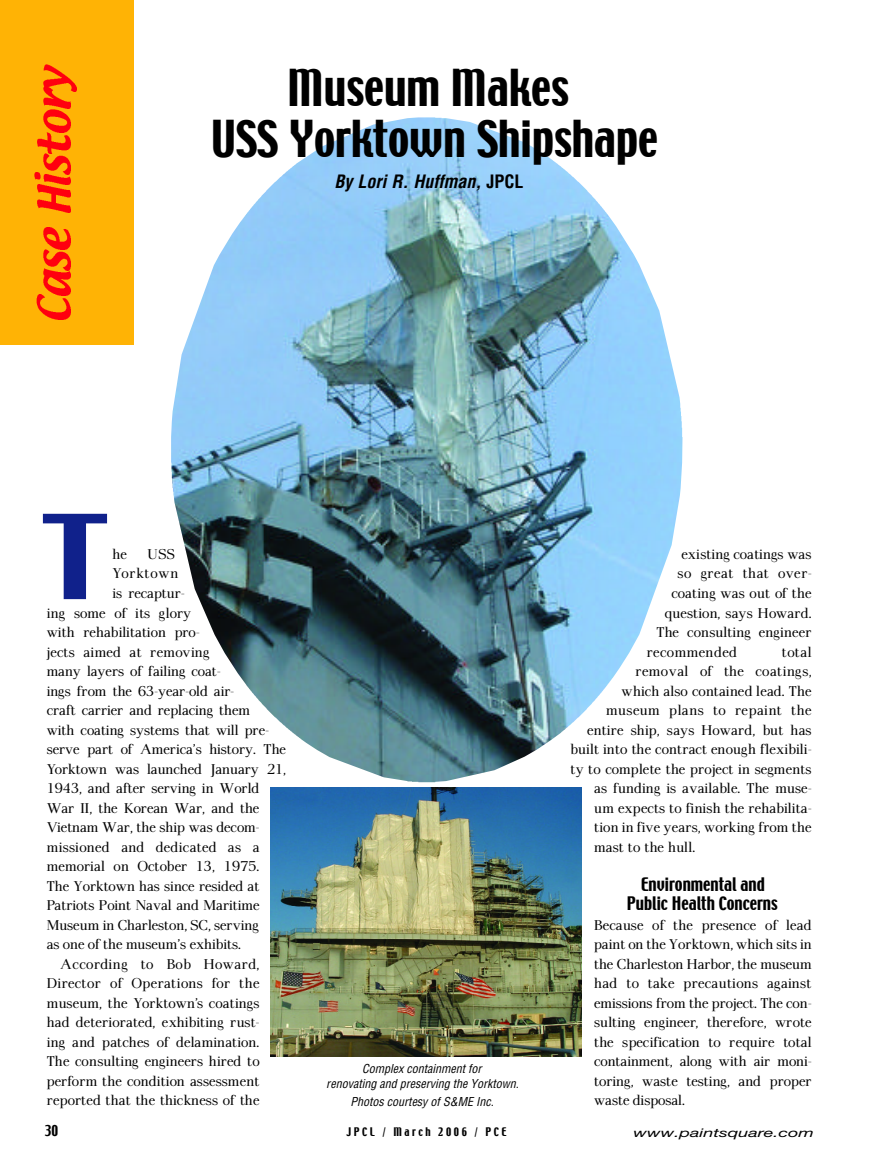
<style>
.page{position:relative;width:878px;height:1175px;background:#fff}
.page>*{position:absolute;margin:0;border:0;box-sizing:border-box;transform-origin:0 0}
.t1{font:103.5px "Techno";color:#10218b;scale:1.3 1}
.t2{font:45px/51px "Techno";color:#000;text-align:center}
.t3{font:italic 700 condensed 18px "Helvetica";color:#000}
.t4{font:16.5px/19.5px "Techno";color:#000;text-align:center}
.t5{font:14.7px/19.5px "Pax";color:#000;text-align:justify}
.t6{font:14.7px "Pax";letter-spacing:.02em;color:#000}
.t7{font:14.7px "Pax";letter-spacing:.025em;color:#000}
.t8{font:14.7px "Pax";letter-spacing:.03em;color:#000}
.t9{font:14.7px "Pax";letter-spacing:.035em;color:#000}
.t10{font:14.7px "Pax";letter-spacing:.045em;color:#000}
.t11{font:13.5px "Techno";color:#000}
.t12{font:italic condensed 12px/15px "Helvetica";color:#000;text-align:center}
.t13{font:italic 12px "Helvetica Neue";color:#000;scale:1.5 1}
.t14{font:10.5px "Techno";letter-spacing:.245em;color:#000}
.s1{font-style:normal}
</style>
<div class="page">
<div style="left:0;top:0;width:134px;height:345px;background:#ffb305"></div>
<img style="left:36px;top:294px;width:34px;height:26px">
<img style="left:41px;top:227px;width:29px;height:68px">
<img style="left:34px;top:172px;width:36px;height:40px">
<img style="left:41px;top:153px;width:29px;height:21px">
<img style="left:37px;top:133px;width:33px;height:20px">
<img style="left:43px;top:91px;width:27px;height:42px">
<img style="left:43px;top:64px;width:33px;height:27px">
<img style="left:271px;top:787px;width:310px;height:269px">
<img style="left:171px;top:117px;width:511px;height:665px">
<h2 class="t2" style="left:211px;top:64px;width:449px">Museum Makes<br>USS Yorktown Shipshape</h2>
<p class="t3" style="left:334px;top:174px;width:190px">By Lori R. Huffman, <span class="s1">JPCL</span></p>
<h1 class="t1" style="left:43px;top:495px;width:51px">T</h1>
<p class="t5" style="left:112px;top:545px;width:16px">he</p>
<p class="t5" style="left:148px;top:545px;width:29px">USS</p>
<p class="t5" style="left:112px;top:565px;width:67px">Yo r k t o w n</p>
<p class="t5" style="left:112px;top:584px;width:74px">is recaptur-</p>
<p class="t5" style="left:47px;top:604px;width:146px">ing some of its glory</p>
<p class="t5" style="left:47px;top:623px;width:154px">with rehabilitation pro-</p>
<p class="t6" style="left:47px;top:645px;width:164px">jects aimed at removing</p>
<p class="t5" style="left:47px;top:662px;width:175px">many layers of failing coat-</p>
<p class="t5" style="left:47px;top:682px;width:189px">ings from the 63-year-old air-</p>
<p class="t5" style="left:47px;top:701px;width:205px">craft carrier and replacing them</p>
<p class="t5" style="left:47px;top:721px;width:224px">with coating systems that will pre-</p>
<p class="t5" style="left:47px;top:740px;width:241px">serve part of America’s history. The</p>
<p class="t5" style="left:47px;top:760px;width:241px">Yorktown was launched January 21,</p>
<p class="t5" style="left:47px;top:779px;width:214px">1943, and after serving in World</p>
<p class="t5" style="left:47px;top:799px;width:214px">War II, the Korean War, and the</p>
<p class="t5" style="left:47px;top:818px;width:214px">Vietnam War, the ship was decom-</p>
<p class="t6" style="left:47px;top:840px;width:214px">missioned and dedicated as a</p>
<p class="t5" style="left:47px;top:857px;width:214px">memorial on October 13, 1975.</p>
<p class="t5" style="left:47px;top:877px;width:214px">The Yorktown has since resided at</p>
<p class="t5" style="left:47px;top:896px;width:214px">Patriots Point Naval and Maritime</p>
<p class="t5" style="left:47px;top:916px;width:214px">Museum in Charleston, SC, serving</p>
<p class="t5" style="left:47px;top:935px;width:195px">as one of the museum’s exhibits.</p>
<p class="t9" style="left:60px;top:957px;width:200px">According to Bob Howard,</p>
<p class="t7" style="left:47px;top:976px;width:214px">Director of Operations for the</p>
<p class="t6" style="left:47px;top:996px;width:214px">museum, the Yo r k t o w n ’s coatings</p>
<p class="t6" style="left:47px;top:1015px;width:214px">had deteriorated, exhibiting rust-</p>
<p class="t5" style="left:47px;top:1033px;width:214px">ing and patches of delamination.</p>
<p class="t5" style="left:47px;top:1052px;width:214px">The consulting engineers hired to</p>
<p class="t5" style="left:47px;top:1072px;width:214px">p e r form the condition assessment</p>
<p class="t6" style="left:47px;top:1093px;width:214px">reported that the thickness of the</p>
<p class="t12" style="left:326px;top:1062px;width:194px">Complex containment for<br>renovating and preserving the Yorktown.</p>
<p class="t12" style="left:350px;top:1095px;width:144px">Photos courtesy of S&amp;ME Inc.</p>
<p class="t5" style="left:681px;top:545px;width:131px">existing coatings was</p>
<p class="t10" style="left:677px;top:567px;width:136px">so great that over-</p>
<p class="t6" style="left:671px;top:586px;width:141px">coating was out of the</p>
<p class="t6" style="left:664px;top:606px;width:148px">question, says Howard.</p>
<p class="t5" style="left:656px;top:623px;width:157px">The consulting engineer</p>
<p class="t8" style="left:646px;top:645px;width:92px">recommended</p>
<p class="t5" style="left:781px;top:643px;width:31px">total</p>
<p class="t8" style="left:635px;top:664px;width:178px">removal of the coatings,</p>
<p class="t5" style="left:621px;top:682px;width:191px">which also contained lead. The</p>
<p class="t7" style="left:606px;top:703px;width:207px">museum plans to repaint the</p>
<p class="t6" style="left:587px;top:723px;width:226px">entire ship, says Howard, but has</p>
<p class="t6" style="left:570px;top:742px;width:243px">built into the contract enough fl e x i b i l i-</p>
<p class="t5" style="left:570px;top:760px;width:242px">ty to complete the project in segments</p>
<p class="t5" style="left:594px;top:779px;width:219px">as funding is available. The muse-</p>
<p class="t5" style="left:594px;top:799px;width:219px">um expects to finish the rehabilita-</p>
<p class="t5" style="left:594px;top:818px;width:219px">tion in five years, working from the</p>
<p class="t6" style="left:594px;top:840px;width:103px">mast to the hull.</p>
<p class="t4" style="left:626px;top:874px;width:152px">Environmental and<br>Public Health Concerns</p>
<p class="t5" style="left:594px;top:916px;width:219px">Because of the presence of lead paint on the Yorktown, which sits in the Charleston Harbor, the museum had to take precautions against emissions from the project. The con&shy;sulting engineer, therefore, wrote the specification to require total containment, along with air moni&shy;toring, waste testing, and proper waste disposal.</p>
<p class="t11" style="left:45px;top:1122px;width:15px">30</p>
<p class="t14" style="left:346px;top:1125px;width:162px">JPCL / March 2006 / PCE</p>
<p class="t13" style="left:633px;top:1128px;width:122px">www.paintsquare.com</p>
</div>
